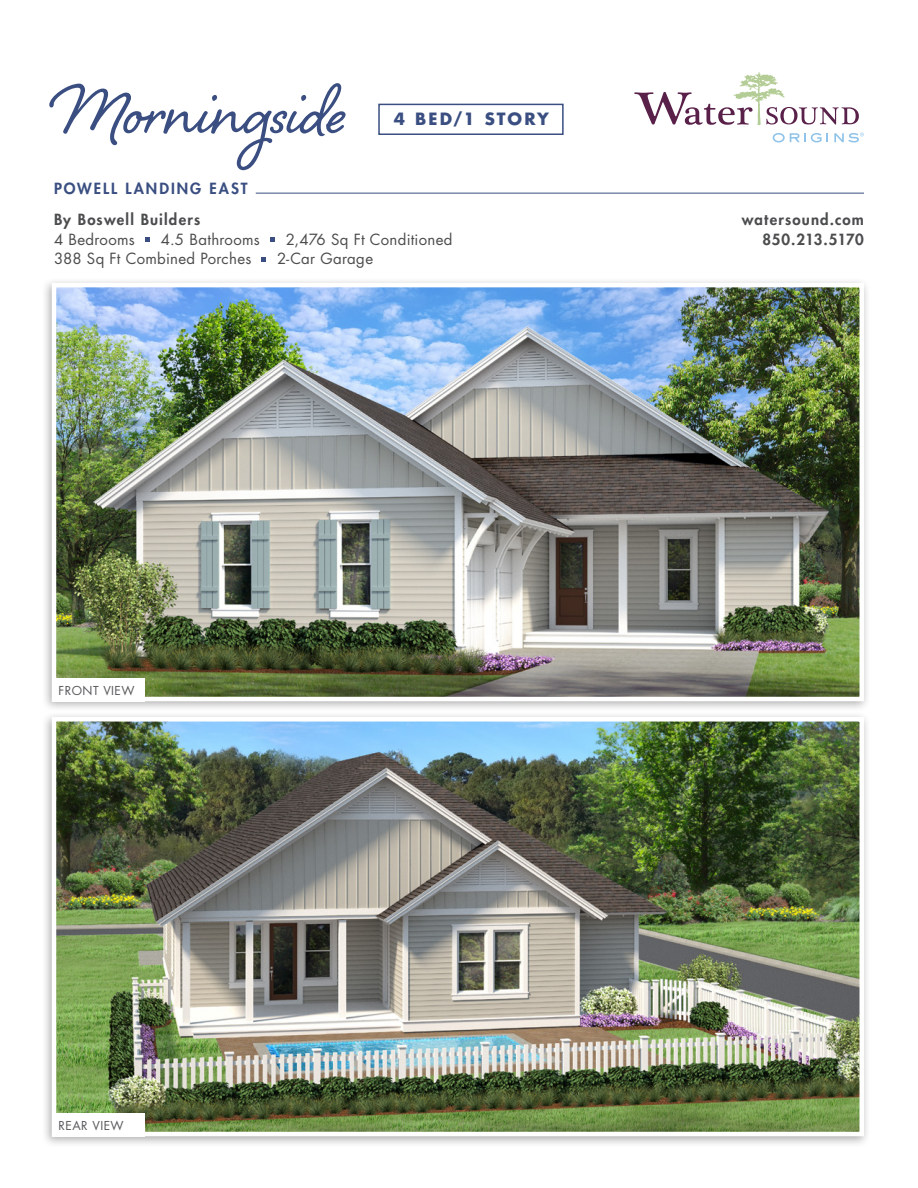
<style>
.page{position:relative;width:918px;height:1188px;background:#fff}
.page>*{position:absolute;margin:0;border:0;box-sizing:border-box;transform-origin:0 0}
.t1{font:90px "Shelby";color:#3a4e81}
.t2{font:700 16.5px "Futura Std";letter-spacing:.125em;color:#3a4e81}
.t3{font:15px "Futura Std";letter-spacing:.02em;color:#4b4c4d}
.t4{font:800 15px "Futura Std";letter-spacing:.075em;color:#4b4c4d}
.t5{font:800 15px "Futura Std";letter-spacing:.135em;color:#3a4e81}
.t6{font:800 15px "Futura Std";letter-spacing:.005em;color:#4b4c4d}
.t7{font:12px "Futura Std";letter-spacing:.04em;color:#57585a}
</style>
<div class="page">
<div style="left:41px;top:711px;width:829px;height:436px;background:#231f20;opacity:.35"></div>
<img style="left:57px;top:722px;width:802px;height:409px">
<div style="left:52px;top:717px;width:812px;height:419px;border:4px solid #fff"></div>
<div style="left:52px;top:1113px;width:93px;height:23px;background:#fff"></div>
<div style="left:41px;top:277px;width:829px;height:436px;background:#231f20;opacity:.35"></div>
<img style="left:57px;top:288px;width:802px;height:408px">
<div style="left:52px;top:283px;width:812px;height:418px;border:4px solid #fff"></div>
<div style="left:52px;top:678px;width:93px;height:23px;background:#fff"></div>
<svg style="left:773px;top:133px;width:55px;height:9px"></svg>
<svg style="left:634px;top:72px;width:225px;height:53px"></svg>
<svg style="left:834px;top:133px;width:30px;height:9px"></svg>
<hr style="left:256px;top:193px;width:608px;height:1px;background:#3a4e81">
<svg style="left:145px;top:237px;width:5px;height:5px"></svg>
<svg style="left:270px;top:237px;width:5px;height:5px"></svg>
<svg style="left:262px;top:257px;width:4px;height:4px"></svg>
<svg style="left:378px;top:103px;width:186px;height:32px"></svg>
<p class="t1" style="left:54px;top:49px;width:295px">Morningside</p>
<p class="t2" style="left:394px;top:108px;width:157px">4 BED/1 STORY</p>
<p class="t5" style="left:54px;top:178px;width:195px">POWELL LANDING EAST</p>
<p class="t4" style="left:54px;top:210px;width:148px">By Boswell Builders</p>
<p class="t4" style="left:742px;top:210px;width:124px">watersound.com</p>
<p class="t3" style="left:54px;top:230px;width:82px">4 Bedrooms</p>
<p class="t3" style="left:161px;top:230px;width:101px">4.5 Bathrooms</p>
<p class="t3" style="left:286px;top:230px;width:168px">2,476 Sq Ft Conditioned</p>
<p class="t6" style="left:762px;top:230px;width:103px">850.213.5170</p>
<p class="t3" style="left:54px;top:249px;width:199px">388 Sq Ft Combined Porches</p>
<p class="t3" style="left:277px;top:249px;width:97px">2-Car Garage</p>
<p class="t7" style="left:59px;top:682px;width:78px">FRONT VIEW</p>
<p class="t7" style="left:58px;top:1117px;width:67px">REAR VIEW</p>
</div>
